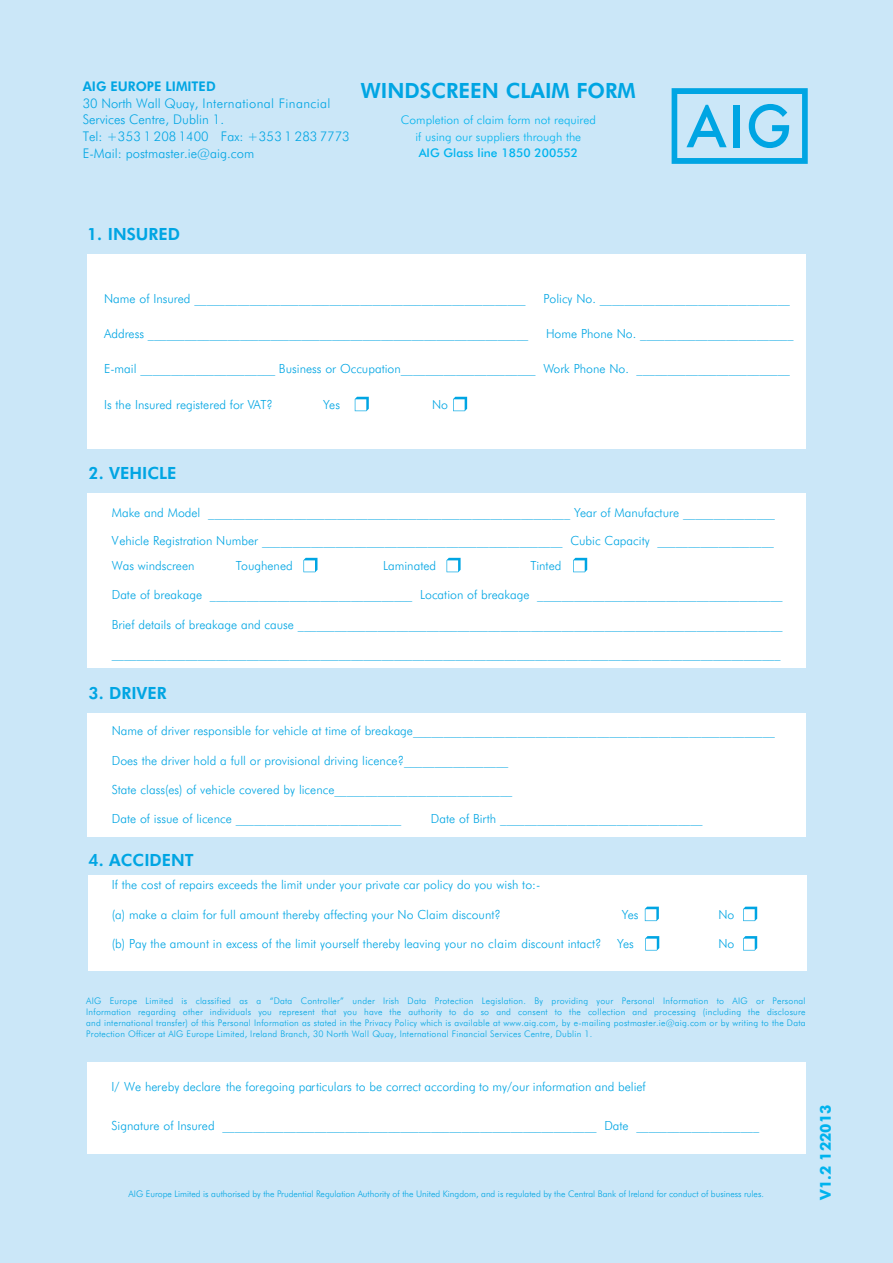
<style>
.page{position:relative;width:893px;height:1263px;background:#cbe7f8}
.page>*{position:absolute;margin:0;border:0;box-sizing:border-box;transform-origin:0 0}
.t1{font:800 21px "AIG Futura";color:#00a5e3}
.t2{font:800 16.8px "AIG Futura";color:#00a5e3}
.t3{font:700 15px "AIG Futura";color:#00b3ee}
.t4{font:300 13.35px/15.6px "AIG Futura";color:#00a5e3}
.t5{font:800 13.35px "AIG Futura";color:#00a5e3}
.t6{font:300 12.6px/25.2px "AIG Futura";color:#00a5e3}
.t7{font:300 12px/16.5px "AIG Futura";color:#00b3ee;text-align:center}
.t8{font:500 12px "AIG Futura";color:#00b3ee}
.t9{font:300 9.15px/10.9px "AIG Futura";color:#00a5e3;text-align:justify}
</style>
<div class="page">
<div style="left:87px;top:1062px;width:719px;height:91px;background:#fff"></div>
<div style="left:87px;top:254px;width:719px;height:195px;background:#fff"></div>
<svg style="left:355px;top:397px;width:14px;height:14px"></svg>
<svg style="left:453px;top:397px;width:14px;height:14px"></svg>
<div style="left:87px;top:493px;width:719px;height:175px;background:#fff"></div>
<svg style="left:573px;top:558px;width:14px;height:14px"></svg>
<svg style="left:303px;top:558px;width:14px;height:14px"></svg>
<svg style="left:447px;top:558px;width:14px;height:14px"></svg>
<div style="left:87px;top:713px;width:719px;height:124px;background:#fff"></div>
<div style="left:88px;top:875px;width:719px;height:95px;background:#fff"></div>
<svg style="left:645px;top:907px;width:14px;height:14px"></svg>
<svg style="left:743px;top:907px;width:14px;height:14px"></svg>
<svg style="left:645px;top:936px;width:14px;height:14px"></svg>
<svg style="left:743px;top:936px;width:14px;height:14px"></svg>
<svg style="left:672px;top:88px;width:136px;height:76px"></svg>
<p class="t5" style="left:83px;top:81px;width:135px">AIG EUROPE LIMITED</p>
<p class="t4" style="left:83px;top:97px;width:249px">30 North Wall Quay, International Financial<br>Services Centre, Dublin 1.</p>
<p class="t4" style="left:83px;top:129px;width:268px;line-height:16.8px">Tel: +353 1 208 1400 Fax: +353 1 283 7773<br>E-Mail: postmaster.ie@aig.com</p>
<h1 class="t1" style="left:360px;top:82px;width:277px">WINDSCREEN CLAIM FORM</h1>
<p class="t7" style="left:401px;top:113px;width:196px">Completion of claim form not required if using our suppliers through the</p>
<p class="t8" style="left:419px;top:148px;width:161px">AIG Glass line 1850 200552</p>
<h2 class="t2" style="left:87px;top:227px;width:94px">1. INSURED</h2>
<p class="t6" style="left:104px;top:287px;width:423px">Name of Insured ______________________________________________________</p>
<p class="t6" style="left:543px;top:287px;width:248px">Policy No. _______________________________</p>
<p class="t6" style="left:104px;top:322px;width:426px">Address ______________________________________________________________</p>
<p class="t6" style="left:546px;top:322px;width:249px">Home Phone No. _________________________</p>
<p class="t6" style="left:104px;top:357px;width:687px">E-mail ______________________ Business or Occupation______________________ Work Phone No. _________________________</p>
<p class="t6" style="left:104px;top:393px;width:170px">Is the Insured registered for VAT?</p>
<p class="t6" style="left:323px;top:393px;width:18px">Yes</p>
<p class="t6" style="left:432px;top:393px;width:17px">No</p>
<h2 class="t2" style="left:89px;top:467px;width:89px">2. VEHICLE</h2>
<p class="t6" style="left:112px;top:500px;width:665px">Make and Model ___________________________________________________________ Year of Manufacture _______________</p>
<p class="t6" style="left:112px;top:529px;width:664px">Vehicle Registration Number _________________________________________________ Cubic Capacity ___________________<br>Was windscreen</p>
<p class="t6" style="left:236px;top:554px;width:58px">Toughened</p>
<p class="t6" style="left:112px;top:583px;width:672px">Date of breakage _________________________________ Location of breakage ________________________________________</p>
<p class="t6" style="left:112px;top:613px;width:672px">Brief details of breakage and cause _______________________________________________________________________________</p>
<p class="t6" style="left:112px;top:642px;width:670px">_____________________________________________________________________________________________________________</p>
<p class="t6" style="left:383px;top:554px;width:55px">Laminated</p>
<p class="t6" style="left:530px;top:554px;width:33px">Tinted</p>
<h2 class="t2" style="left:89px;top:686px;width:80px">3. DRIVER</h2>
<p class="t6" style="left:112px;top:719px;width:665px">Name of driver responsible for vehicle at time of breakage___________________________________________________________</p>
<p class="t6" style="left:112px;top:748px;width:398px">Does the driver hold a full or provisional driving licence?_________________</p>
<p class="t6" style="left:112px;top:778px;width:402px">State class(es) of vehicle covered by licence_____________________________</p>
<p class="t6" style="left:112px;top:807px;width:291px">Date of issue of licence ___________________________</p>
<p class="t6" style="left:431px;top:807px;width:273px">Date of Birth _________________________________</p>
<h2 class="t2" style="left:89px;top:853px;width:107px">4. ACCIDENT</h2>
<p class="t6" style="left:112px;top:873px;width:430px">If the cost of repairs exceeds the limit under your private car policy do you wish to:-</p>
<p class="t6" style="left:112px;top:903px;width:391px">(a) make a claim for full amount thereby affecting your No Claim discount?</p>
<p class="t6" style="left:622px;top:903px;width:18px">Yes</p>
<p class="t6" style="left:718px;top:903px;width:17px">No</p>
<p class="t6" style="left:112px;top:932px;width:524px">(b) Pay the amount in excess of the limit yourself thereby leaving your no claim discount intact? Yes</p>
<p class="t6" style="left:718px;top:932px;width:17px">No</p>
<p class="t9" style="left:86px;top:996px;width:721px">AIG Europe Limited is classified as a “Data Controller” under Irish Data Protection Legislation. By providing your Personal Information to AIG or Personal Information regarding other individuals you represent that you have the authority to do so and consent to the collection and processing (including the disclosure and international transfer) of this Personal Information as stated in the Privacy Policy which is available at www.aig.com, by e-mailing postmaster.ie@aig.com or by writing to the Data Protection Officer at AIG Europe Limited, Ireland Branch, 30 North Wall Quay, International Financial Services Centre, Dublin 1.</p>
<p class="t6" style="left:111px;top:1075px;width:536px">I/ We hereby declare the foregoing particulars to be correct according to my/our information and belief</p>
<p class="t6" style="left:111px;top:1114px;width:649px">Signature of Insured _____________________________________________________________ Date ____________________</p>
<p class="t9" style="left:129px;top:1189px;width:637px">AIG Europe Limited is authorised by the Prudential Regulation Authority of the United Kingdom, and is regulated by the Central Bank of Ireland for conduct of business rules.</p>
<p class="t3" style="left:819px;top:1200px;width:97px;rotate:-90deg">V1.2 122013</p>
</div>
